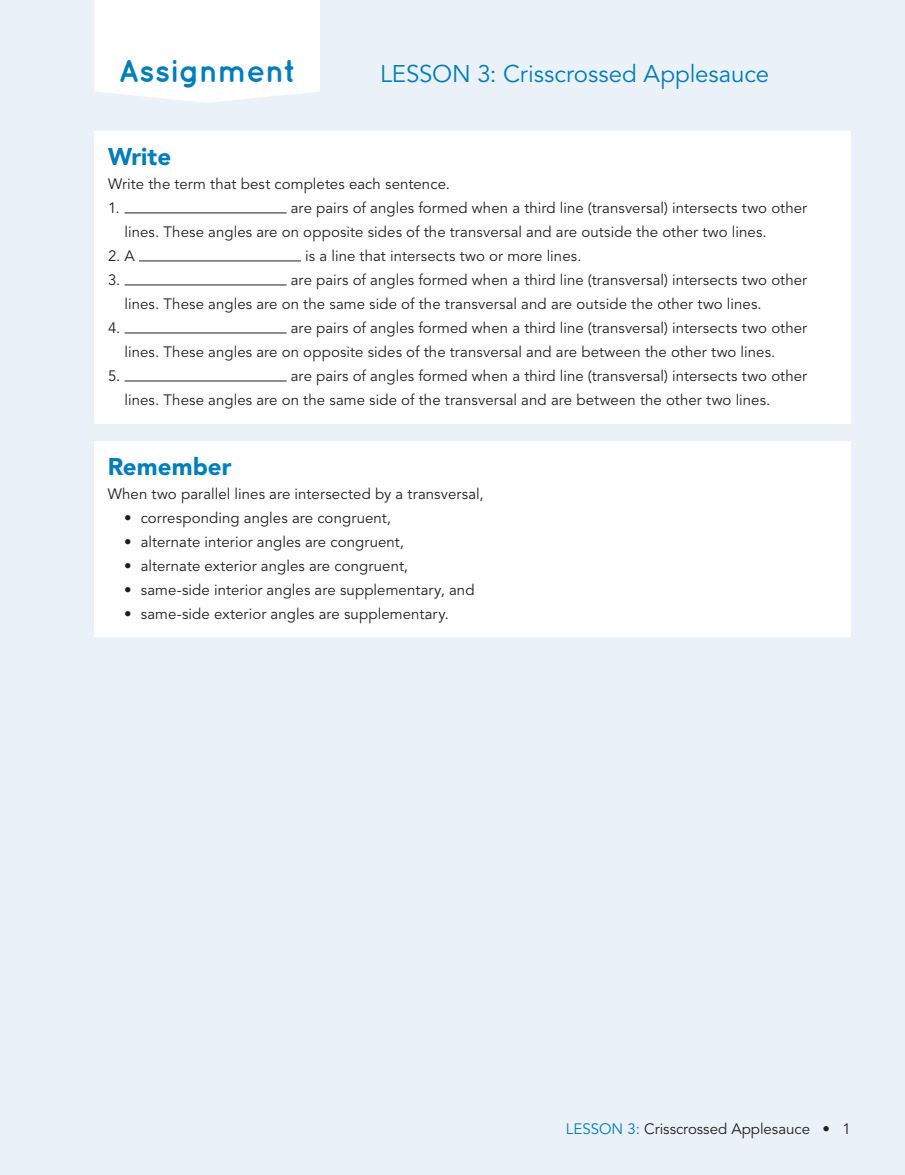
<style>
.page{position:relative;width:905px;height:1175px;background:#fff}
.page>*{position:absolute;margin:0;border:0;box-sizing:border-box;transform-origin:0 0}
.t1{font:700 31.5px "Quicksand";letter-spacing:-.02em;color:#007dbb}
.t2{font:24px "Avenir LT Std";letter-spacing:-.005em;color:#007dbb}
.t3{font:900 24px "Avenir LT Std";color:#007dbb}
.t4{font:15px/24px "Avenir LT Std";letter-spacing:.005em;color:#231f20}
.s1{color:#007dbb}
</style>
<div class="page">
<div style="left:0;top:0;width:904px;height:1174px;background:#eaf1f8"></div>
<div style="left:95px;top:0;width:225px;height:103px;background:#fff"></div>
<div style="left:94px;top:441px;width:756px;height:196px;background:#fff"></div>
<div style="left:94px;top:131px;width:756px;height:292px;background:#fff"></div>
<hr style="left:124px;top:212px;width:162px;height:1px;background:#231f20">
<hr style="left:139px;top:260px;width:162px;height:1px;background:#231f20">
<hr style="left:124px;top:284px;width:162px;height:1px;background:#231f20">
<hr style="left:124px;top:332px;width:162px;height:1px;background:#231f20">
<hr style="left:124px;top:380px;width:162px;height:1px;background:#231f20">
<h1 class="t1" style="left:119px;top:52px;width:179px">Assignment</h1>
<h2 class="t2" style="left:380px;top:60px;width:390px">LESSON 3: Crisscrossed Applesauce</h2>
<h2 class="t3" style="left:108px;top:142px;width:65px">Write</h2>
<p class="t4" style="left:108px;top:172px;width:343px">Write the term that best completes each sentence.<br>1.</p>
<p class="t4" style="left:124px;top:196px;width:684px;text-indent:166px">are pairs of angles formed when a third line (transversal) intersects two other lines. These angles are on opposite sides of the transversal and are outside the other two lines.</p>
<p class="t4" style="left:108px;top:244px;width:28px">2. A</p>
<p class="t4" style="left:305px;top:244px;width:278px">is a line that intersects two or more lines.</p>
<p class="t4" style="left:108px;top:268px;width:14px">3.</p>
<p class="t4" style="left:124px;top:268px;width:684px;text-indent:166px">are pairs of angles formed when a third line (transversal) intersects two other lines. These angles are on the same side of the transversal and are outside the other two lines.</p>
<p class="t4" style="left:108px;top:316px;width:14px">4.</p>
<p class="t4" style="left:124px;top:316px;width:684px;text-indent:166px">are pairs of angles formed when a third line (transversal) intersects two other lines. These angles are on opposite sides of the transversal and are between the other two lines.</p>
<p class="t4" style="left:108px;top:364px;width:14px">5.</p>
<p class="t4" style="left:124px;top:364px;width:684px;text-indent:166px">are pairs of angles formed when a third line (transversal) intersects two other lines. These angles are on the same side of the transversal and are between the other two lines.</p>
<h2 class="t3" style="left:108px;top:452px;width:125px">Remember</h2>
<p class="t4" style="left:108px;top:482px;width:377px">When two parallel lines are intersected by a transversal,</p>
<p class="t4" style="left:124px;top:506px;width:268px">• corresponding angles are congruent,</p>
<p class="t4" style="left:124px;top:530px;width:281px">• alternate interior angles are congruent,</p>
<p class="t4" style="left:124px;top:554px;width:285px">• alternate exterior angles are congruent,</p>
<p class="t4" style="left:124px;top:578px;width:352px">• same-side interior angles are supplementary, and</p>
<p class="t4" style="left:124px;top:602px;width:326px">• same-side exterior angles are supplementary.</p>
<p class="t4" style="left:566px;top:1117px;width:286px"><span class="s1">LESSON 3:</span> Crisscrossed Applesauce • 1</p>
</div>
